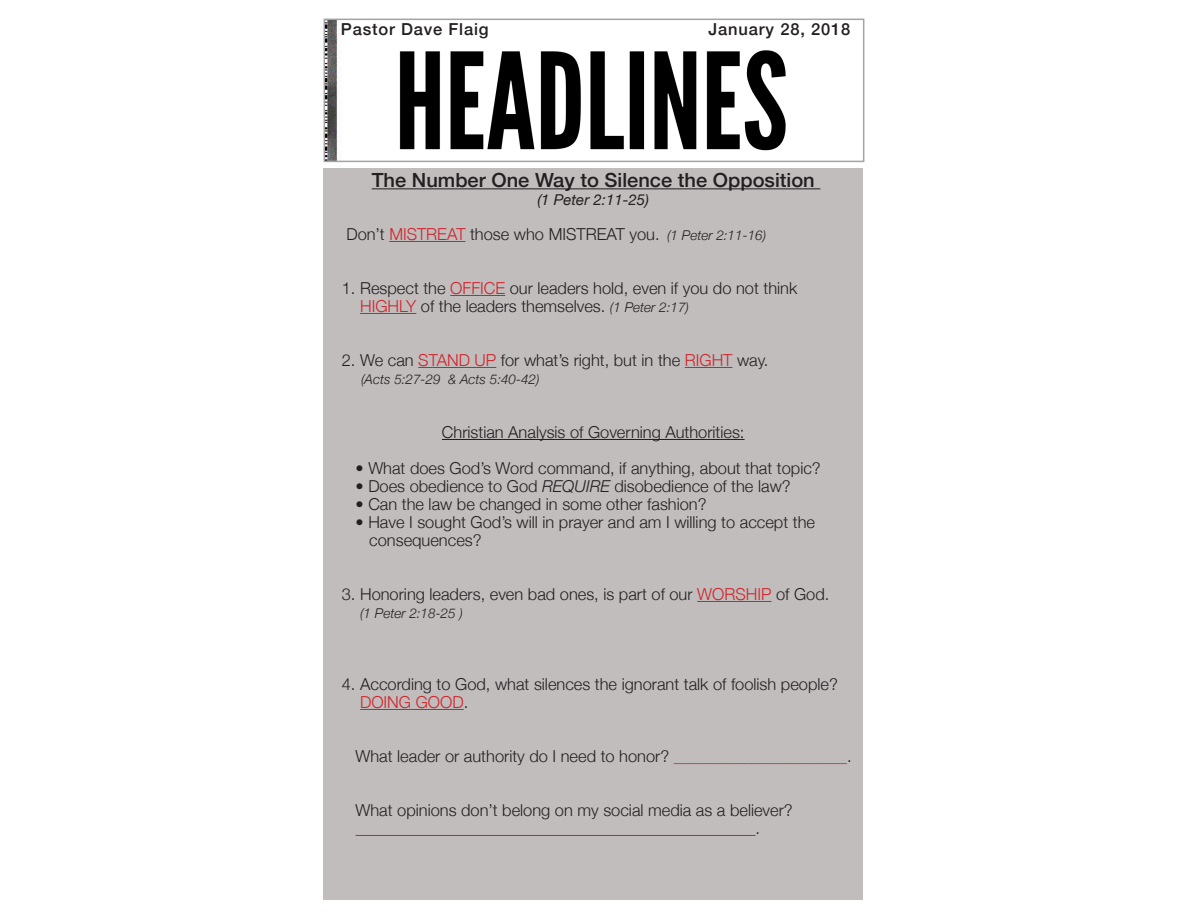
<style>
.page{position:relative;width:1188px;height:918px;background:#fff}
.page>*{position:absolute;margin:0;border:0;box-sizing:border-box;transform-origin:0 0}
.t1{font:500 19.5px "Helvetica Neue";color:#231f20}
.t2{font:300 16.5px/18px "Helvetica Neue";color:#231f20}
.t3{font:500 16.5px "Helvetica Neue";letter-spacing:.05em;color:#231f20}
.t4{font:300 16.5px "Helvetica Neue";color:#d1232a}
.t5{font:italic 15px "Helvetica Neue";color:#231f20}
.t6{font:italic 300 13.5px "Helvetica Neue";color:#231f20}
.s1{color:#d1232a}
.s2{font-style:italic;font-size:13.5px}
.s3{font-style:italic}
.s4{color:#231f20}
</style>
<div class="page">
<img style="left:327px;top:22px;width:459px;height:137px">
<div style="left:324px;top:19px;width:540px;height:143px;border:2px solid #a4a3a3"></div>
<div style="left:324px;top:168px;width:539px;height:731px;background:#c1bdbd"></div>
<hr style="left:372px;top:188px;width:448px;height:1px;background:#231f20">
<hr style="left:389px;top:241px;width:77px;height:1px;background:#d1232a">
<hr style="left:450px;top:295px;width:55px;height:1px;background:#d1232a">
<hr style="left:360px;top:313px;width:56px;height:1px;background:#d1232a">
<hr style="left:418px;top:367px;width:78px;height:1px;background:#d1232a">
<hr style="left:685px;top:367px;width:47px;height:1px;background:#d1232a">
<hr style="left:442px;top:439px;width:303px;height:1px;background:#231f20">
<hr style="left:697px;top:601px;width:74px;height:1px;background:#d1232a">
<hr style="left:360px;top:709px;width:104px;height:1px;background:#d1232a">
<hr style="left:356px;top:835px;width:400px;height:1px;background:#d1232a">
<svg style="left:341px;top:22px;width:55px;height:14px"></svg>
<svg style="left:402px;top:22px;width:41px;height:16px"></svg>
<svg style="left:449px;top:22px;width:39px;height:17px"></svg>
<svg style="left:708px;top:22px;width:78px;height:17px"></svg>
<p class="t3" style="left:341px;top:16px;width:149px">Pastor Dave Flaig</p>
<p class="t3" style="left:709px;top:16px;width:143px">January 28, 2018</p>
<p class="t1" style="left:372px;top:165px;width:445px">The Number One Way to Silence the Opposition</p>
<p class="t5" style="left:537px;top:191px;width:113px">(1 Peter 2:11-25)</p>
<p class="t2" style="left:346px;top:225px;width:421px">Don’t <span class="s1">MISTREAT</span> those who MISTREAT you. <span class="s2">(1 Peter 2:11-16)</span></p>
<p class="t2" style="left:342px;top:279px;width:457px">1. Respect the <span class="s1">OFFICE</span> our leaders hold, even if you do not think</p>
<p class="t2" style="left:360px;top:297px;width:330px"><span class="s1">HIGHLY</span> of the leaders themselves. <span class="s2">(1 Peter 2:17)</span></p>
<p class="t2" style="left:342px;top:351px;width:428px">2. We can <span class="s1">STAND UP</span> for what’s right, but in the <span class="s1">RIGHT</span> way.</p>
<p class="t6" style="left:361px;top:371px;width:180px">(Acts 5:27-29 &amp; Acts 5:40-42)</p>
<p class="t2" style="left:442px;top:423px;width:304px">Christian Analysis of Governing Authorities:</p>
<p class="t2" style="left:356px;top:459px;width:467px">• What does God’s Word command, if anything, about that topic?</p>
<p class="t2" style="left:356px;top:477px;width:437px">• Does obedience to God <span class="s3">REQUIRE</span> disobedience of the law?</p>
<p class="t2" style="left:356px;top:495px;width:353px">• Can the law be changed in some other fashion?</p>
<p class="t2" style="left:356px;top:513px;width:461px">• Have I sought God’s will in prayer and am I willing to accept the</p>
<p class="t2" style="left:369px;top:531px;width:114px">consequences?</p>
<p class="t2" style="left:342px;top:585px;width:489px">3. Honoring leaders, even bad ones, is part of our <span class="s1">WORSHIP</span> of God.</p>
<p class="t6" style="left:360px;top:605px;width:104px">(1 Peter 2:18-25 )</p>
<p class="t2" style="left:342px;top:675px;width:498px">4. According to God, what silences the ignorant talk of foolish people?</p>
<p class="t4" style="left:360px;top:692px;width:110px">DOING GOOD<span class="s4">.</span></p>
<p class="t2" style="left:356px;top:747px;width:498px">What leader or authority do I need to honor? <span class="s1">_____________________</span>.</p>
<p class="t2" style="left:756px;top:801px;width:39px;text-indent:-400px">What opinions don’t belong on my social media as a believer? .</p>
</div>
